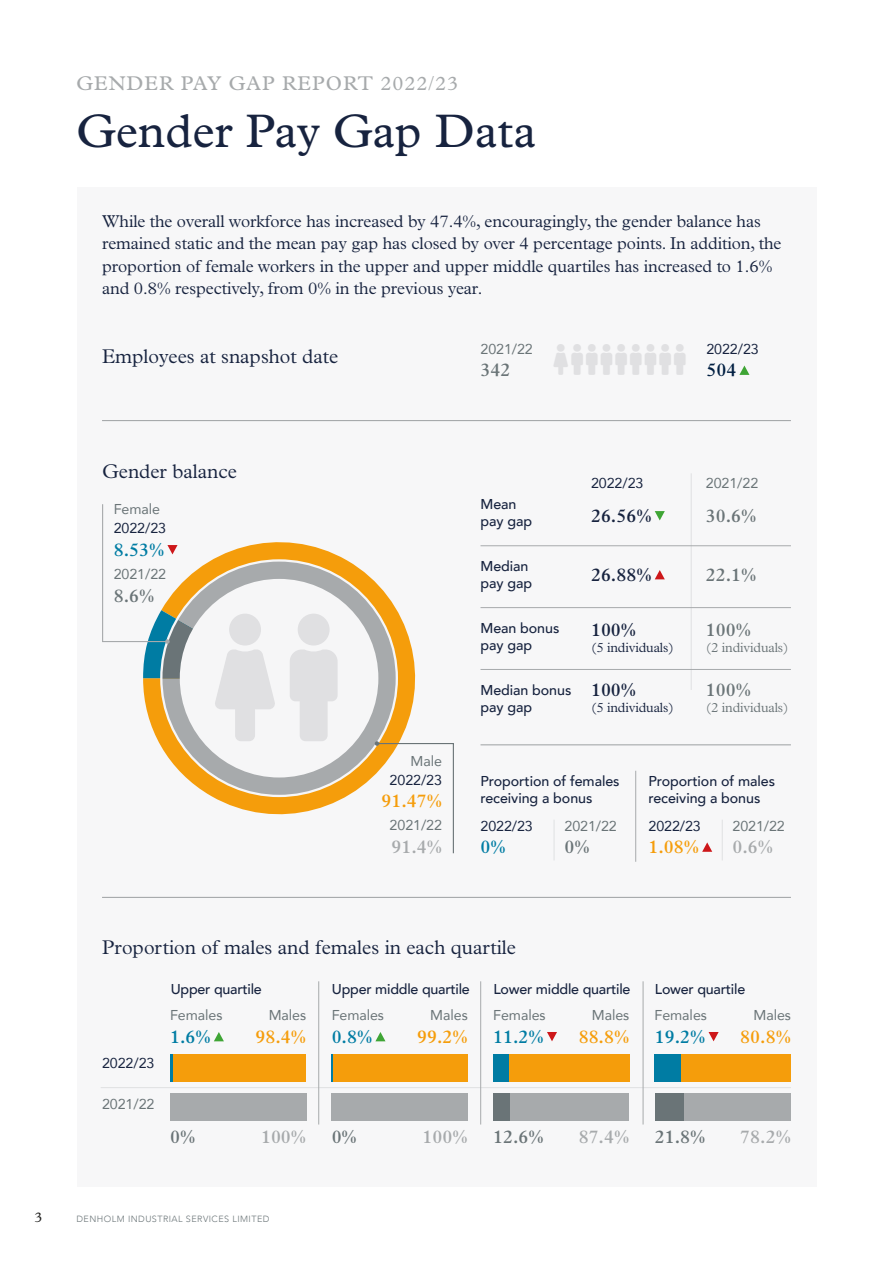
<style>
.page{position:relative;width:893px;height:1263px;background:#fff}
.page>*{position:absolute;margin:0;border:0;box-sizing:border-box;transform-origin:0 0}
.t1{font:47.4px "Plantin MT Pro";color:#17233f}
.t2{font:300 19.95px "Plantin MT Pro";color:#17233f}
.t3{font:19.95px "Plantin MT Pro";letter-spacing:.05em;color:#a7aaac}
.t4{font:600 18.75px "Plantin MT Pro";color:#6a7477}
.t5{font:600 18.75px "Plantin MT Pro";color:#f59d0b}
.t6{font:600 18.75px "Plantin MT Pro";color:#a7aaac}
.t7{font:600 18.75px "Plantin MT Pro";color:#007ca3}
.t8{font:600 18.75px "Plantin MT Pro";color:#17233f}
.t9{font:600 18.75px "Plantin MT Pro";color:#001e41}
.t10{font:300 17.25px/22.5px "Plantin MT Pro";letter-spacing:-.005em;color:#17233f}
.t11{font:500 14.25px/17.1px "Avenir";letter-spacing:-.005em;color:#17233f}
.t12{font:14.25px "Avenir";letter-spacing:-.005em;color:#6a7477}
.t13{font:14.25px "Avenir";letter-spacing:-.005em;color:#17233f}
.t14{font:14.25px "Plantin MT Pro";color:#1d1d1b}
.t15{font:300 13.5px "Plantin MT Pro";letter-spacing:-.01em;color:#17233f}
.t16{font:300 13.5px "Plantin MT Pro";letter-spacing:-.01em;color:#6a7477}
.t17{font:300 9px "Avenir";letter-spacing:.05em;color:#6a7477}
</style>
<div class="page">
<div style="left:77px;top:187px;width:739px;height:999px;background:#f7f7f8"></div>
<hr style="left:480px;top:545px;width:311px;height:1px;background:#a7aaac">
<hr style="left:480px;top:607px;width:311px;height:1px;background:#a7aaac">
<hr style="left:480px;top:669px;width:311px;height:1px;background:#a7aaac">
<svg style="left:702px;top:842px;width:10px;height:10px"></svg>
<hr style="left:102px;top:420px;width:689px;height:1px;background:#a7aaac">
<hr style="left:102px;top:897px;width:689px;height:1px;background:#a7aaac">
<hr style="left:480px;top:744px;width:311px;height:1px;background:#a7aaac">
<hr style="left:635px;top:771px;width:1px;height:91px;background:#a7aaac">
<svg style="left:158px;top:542px;width:257px;height:273px"></svg>
<svg style="left:161px;top:560px;width:236px;height:236px"></svg>
<div style="left:180px;top:579px;width:198px;height:198px;background:#f6f6f7;border-radius:50%"></div>
<svg style="left:375px;top:741px;width:79px;height:113px"></svg>
<svg style="left:214px;top:1032px;width:10px;height:9px"></svg>
<svg style="left:375px;top:1032px;width:10px;height:9px"></svg>
<svg style="left:547px;top:1032px;width:10px;height:9px"></svg>
<svg style="left:708px;top:1032px;width:11px;height:9px"></svg>
<hr style="left:318px;top:981px;width:1px;height:143px;background:#a7aaac">
<hr style="left:101px;top:1087px;width:690px;height:1px;background:#a7aaac">
<hr style="left:554px;top:820px;width:1px;height:40px;background:#a7aaac">
<hr style="left:691px;top:473px;width:1px;height:217px;background:#a7aaac">
<hr style="left:722px;top:820px;width:1px;height:40px;background:#a7aaac">
<hr style="left:480px;top:981px;width:1px;height:143px;background:#a7aaac">
<hr style="left:643px;top:981px;width:1px;height:143px;background:#a7aaac">
<div style="left:172px;top:1054px;width:134px;height:27px;background:#f59d0b"></div>
<hr style="left:170px;top:1054px;width:2px;height:27px;background:#007ca3">
<div style="left:170px;top:1094px;width:136px;height:27px;background:#a7aaac"></div>
<div style="left:493px;top:1054px;width:136px;height:27px;background:#f59d0b"></div>
<div style="left:493px;top:1094px;width:17px;height:27px;background:#6a7477"></div>
<div style="left:510px;top:1094px;width:119px;height:27px;background:#a7aaac"></div>
<div style="left:332px;top:1054px;width:136px;height:27px;background:#f59d0b"></div>
<div style="left:332px;top:1094px;width:136px;height:27px;background:#a7aaac"></div>
<div style="left:655px;top:1054px;width:136px;height:27px;background:#f59d0b"></div>
<div style="left:655px;top:1094px;width:29px;height:27px;background:#6a7477"></div>
<div style="left:684px;top:1094px;width:107px;height:27px;background:#a7aaac"></div>
<svg style="left:332px;top:1054px;width:1px;height:27px"></svg>
<div style="left:493px;top:1054px;width:15px;height:27px;background:#007ca3"></div>
<div style="left:654px;top:1054px;width:27px;height:27px;background:#007ca3"></div>
<svg style="left:655px;top:511px;width:10px;height:9px"></svg>
<svg style="left:655px;top:570px;width:10px;height:9px"></svg>
<svg style="left:739px;top:365px;width:10px;height:10px"></svg>
<svg style="left:102px;top:504px;width:177px;height:237px"></svg>
<p class="t3" style="left:77px;top:72px;width:383px">GENDER PAY GAP REPORT 2022/23</p>
<h1 class="t1" style="left:77px;top:104px;width:461px">Gender Pay Gap Data</h1>
<p class="t10" style="left:102px;top:210px;width:681px">While the overall workforce has increased by 47.4%, encouragingly, the gender balance has remained static and the mean pay gap has closed by over 4 percentage points. In addition, the proportion of female workers in the upper and upper middle quartiles has increased to 1.6% and 0.8% respectively, from 0% in the previous year.</p>
<p class="t2" style="left:102px;top:345px;width:238px">Employees at snapshot date</p>
<p class="t2" style="left:102px;top:459px;width:136px">Gender balance</p>
<p class="t12" style="left:114px;top:498px;width:48px">Female</p>
<p class="t13" style="left:114px;top:517px;width:54px">2022/23</p>
<p class="t7" style="left:114px;top:538px;width:52px">8.53%</p>
<p class="t12" style="left:114px;top:563px;width:54px">2021/22</p>
<p class="t4" style="left:114px;top:584px;width:42px">8.6%</p>
<p class="t12" style="left:480px;top:337px;width:54px">2021/22</p>
<p class="t4" style="left:480px;top:359px;width:31px">342</p>
<p class="t13" style="left:706px;top:337px;width:54px">2022/23</p>
<p class="t9" style="left:706px;top:359px;width:31px">504</p>
<p class="t12" style="left:411px;top:749px;width:33px">Male</p>
<p class="t13" style="left:390px;top:768px;width:54px">2022/23</p>
<p class="t5" style="left:381px;top:790px;width:62px">91.47%</p>
<p class="t12" style="left:390px;top:814px;width:54px">2021/22</p>
<p class="t6" style="left:391px;top:835px;width:52px">91.4%</p>
<p class="t11" style="left:480px;top:495px;width:53px">Mean pay gap</p>
<p class="t11" style="left:480px;top:557px;width:53px">Median pay gap</p>
<p class="t11" style="left:480px;top:619px;width:80px">Mean bonus pay gap</p>
<p class="t11" style="left:480px;top:681px;width:92px">Median bonus pay gap</p>
<p class="t13" style="left:591px;top:471px;width:54px">2022/23</p>
<p class="t12" style="left:706px;top:471px;width:54px">2021/22</p>
<p class="t8" style="left:591px;top:505px;width:62px">26.56%</p>
<p class="t4" style="left:706px;top:505px;width:52px">30.6%</p>
<p class="t8" style="left:591px;top:563px;width:62px">26.88%</p>
<p class="t4" style="left:706px;top:563px;width:52px">22.1%</p>
<p class="t8" style="left:591px;top:618px;width:47px">100%</p>
<p class="t4" style="left:706px;top:618px;width:47px">100%</p>
<p class="t15" style="left:591px;top:639px;width:84px">(5 individuals)</p>
<p class="t16" style="left:706px;top:639px;width:84px">(2 individuals)</p>
<p class="t8" style="left:591px;top:678px;width:47px">100%</p>
<p class="t4" style="left:706px;top:678px;width:47px">100%</p>
<p class="t15" style="left:591px;top:700px;width:84px">(5 individuals)</p>
<p class="t16" style="left:706px;top:700px;width:84px">(2 individuals)</p>
<p class="t11" style="left:480px;top:772px;width:141px">Proportion of females receiving a bonus</p>
<p class="t13" style="left:480px;top:814px;width:54px">2022/23</p>
<p class="t12" style="left:564px;top:814px;width:54px">2021/22</p>
<p class="t7" style="left:480px;top:836px;width:27px">0%</p>
<p class="t4" style="left:564px;top:836px;width:27px">0%</p>
<p class="t11" style="left:648px;top:772px;width:128px">Proportion of males receiving a bonus</p>
<p class="t13" style="left:648px;top:814px;width:54px">2022/23</p>
<p class="t12" style="left:732px;top:814px;width:54px">2021/22</p>
<p class="t5" style="left:648px;top:836px;width:52px">1.08%</p>
<p class="t6" style="left:732px;top:836px;width:42px">0.6%</p>
<p class="t2" style="left:102px;top:936px;width:416px">Proportion of males and females in each quartile</p>
<p class="t11" style="left:171px;top:980px;width:93px">Upper quartile</p>
<p class="t11" style="left:332px;top:980px;width:139px">Upper middle quartile</p>
<p class="t11" style="left:493px;top:980px;width:139px">Lower middle quartile</p>
<p class="t11" style="left:655px;top:980px;width:92px">Lower quartile</p>
<p class="t12" style="left:170px;top:1003px;width:54px">Females</p>
<p class="t12" style="left:269px;top:1003px;width:39px">Males</p>
<p class="t12" style="left:332px;top:1003px;width:54px">Females</p>
<p class="t12" style="left:430px;top:1003px;width:39px">Males</p>
<p class="t12" style="left:493px;top:1003px;width:54px">Females</p>
<p class="t12" style="left:592px;top:1003px;width:39px">Males</p>
<p class="t12" style="left:654px;top:1003px;width:54px">Females</p>
<p class="t12" style="left:753px;top:1003px;width:39px">Males</p>
<p class="t13" style="left:102px;top:1052px;width:54px">2022/23</p>
<p class="t12" style="left:102px;top:1092px;width:54px">2021/22</p>
<p class="t7" style="left:170px;top:1025px;width:42px">1.6%</p>
<p class="t4" style="left:170px;top:1126px;width:27px">0%</p>
<p class="t5" style="left:256px;top:1025px;width:52px">98.4%</p>
<p class="t7" style="left:332px;top:1025px;width:42px">0.8%</p>
<p class="t6" style="left:261px;top:1126px;width:47px">100%</p>
<p class="t4" style="left:332px;top:1126px;width:27px">0%</p>
<p class="t14" style="left:34px;top:1209px;width:9px">3</p>
<p class="t17" style="left:77px;top:1213px;width:194px">DENHOLM INDUSTRIAL SERVICES LIMITED</p>
<p class="t5" style="left:417px;top:1025px;width:52px">99.2%</p>
<p class="t7" style="left:493px;top:1025px;width:52px">11.2%</p>
<p class="t6" style="left:423px;top:1126px;width:47px">100%</p>
<p class="t4" style="left:493px;top:1126px;width:52px">12.6%</p>
<p class="t5" style="left:579px;top:1025px;width:52px">88.8%</p>
<p class="t7" style="left:655px;top:1025px;width:52px">19.2%</p>
<p class="t6" style="left:579px;top:1126px;width:52px">87.4%</p>
<p class="t4" style="left:655px;top:1126px;width:52px">21.8%</p>
<p class="t5" style="left:740px;top:1025px;width:52px">80.8%</p>
<p class="t6" style="left:740px;top:1126px;width:52px">78.2%</p>
</div>
